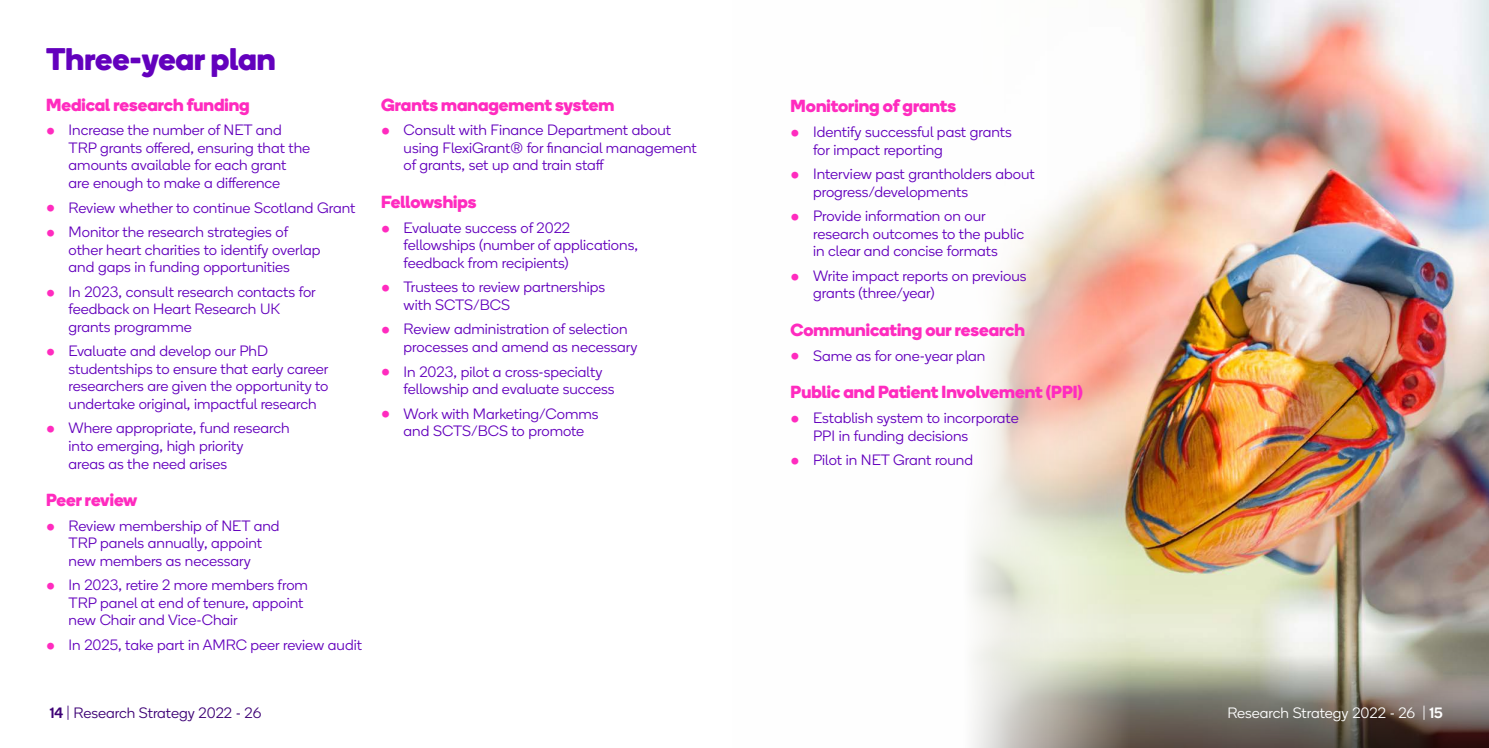
<style>
.page{position:relative;width:1489px;height:748px;background:#fff}
.page>*{position:absolute;margin:0;border:0;box-sizing:border-box;transform-origin:0 0}
.t1{font:700 31.25px "Boing";color:#6300bd}
.t2{font:700 17.5px "Boing";color:#ff2bbf}
.t3{font:300 15px/17.5px "Boing";color:#6300bd}
.t4{font:300 15px "Boing";color:#3d0075}
.t5{font:300 15px "Boing";color:#fff}
.s1{font-weight:700;font-size:22.5px;color:#ff2bbf}
.s2{font-weight:500}
</style>
<div class="page">
<img style="left:970px;top:0;width:518px;height:638px">
<svg style="left:973px;top:638px;width:515px;height:110px;background:#9e9b8f"></svg>
<h1 class="t1" style="left:46px;top:36px;width:231px">Three-year plan</h1>
<p class="t2" style="left:46px;top:92px;width:205px">Medical research funding</p>
<p class="t3" style="left:69px;top:121px;width:243px;text-indent:-22px"><span class="s1">•</span> Increase the number of NET and TRP grants offered, ensuring that the amounts available for each grant are enough to make a difference</p>
<p class="t3" style="left:46px;top:198px;width:311px"><span class="s1">•</span> Review whether to continue Scotland Grant</p>
<p class="t3" style="left:69px;top:223px;width:253px;text-indent:-22px"><span class="s1">•</span> Monitor the research strategies of other heart charities to identify overlap and gaps in funding opportunities</p>
<p class="t3" style="left:69px;top:283px;width:249px;text-indent:-22px"><span class="s1">•</span> In 2023, consult research contacts for feedback on Heart Research UK grants programme</p>
<p class="t3" style="left:69px;top:342px;width:261px;text-indent:-22px"><span class="s1">•</span> Evaluate and develop our PhD studentships to ensure that early career researchers are given the opportunity to undertake original, impactful research</p>
<p class="t3" style="left:69px;top:419px;width:222px;text-indent:-22px"><span class="s1">•</span> Where appropriate, fund research into emerging, high priority<br>areas as the need arises</p>
<p class="t2" style="left:46px;top:487px;width:93px">Peer review</p>
<p class="t3" style="left:46px;top:517px;width:235px;text-align:center"><span class="s1">•</span> Review membership of NET and<br>TRP panels annually, appoint<br>new members as necessary</p>
<p class="t3" style="left:69px;top:576px;width:241px;text-indent:-22px"><span class="s1">•</span> In 2023, retire 2 more members from<br>TRP panel at end of tenure, appoint new Chair and Vice-Chair</p>
<p class="t3" style="left:46px;top:636px;width:317px"><span class="s1">•</span> In 2025, take part in AMRC peer review audit</p>
<p class="t2" style="left:381px;top:92px;width:235px">Grants management system</p>
<p class="t3" style="left:403px;top:121px;width:295px;text-indent:-22px"><span class="s1">•</span> Consult with Finance Department about using FlexiGrant® for financial management of grants, set up and train staff</p>
<p class="t2" style="left:381px;top:189px;width:97px">Fellowships</p>
<p class="t3" style="left:403px;top:219px;width:236px;text-indent:-22px"><span class="s1">•</span> Evaluate success of 2022 fellowships (number of applications, feedback from recipients)</p>
<p class="t3" style="left:403px;top:278px;width:203px;text-indent:-22px"><span class="s1">•</span> Trustees to review partnerships with SCTS/BCS</p>
<p class="t3" style="left:403px;top:320px;width:235px;text-indent:-22px"><span class="s1">•</span> Review administration of selection processes and amend as necessary</p>
<p class="t3" style="left:403px;top:362px;width:212px;text-indent:-22px"><span class="s1">•</span> In 2023, pilot a cross-specialty fellowship and evaluate success</p>
<p class="t3" style="left:381px;top:404px;width:219px;text-align:center"><span class="s1">•</span> Work with Marketing/Comms and SCTS/BCS to promote</p>
<p class="t2" style="left:790px;top:94px;width:167px">Monitoring of grants</p>
<p class="t3" style="left:813px;top:123px;width:200px;text-indent:-22px"><span class="s1">•</span> Identify successful past grants for impact reporting</p>
<p class="t3" style="left:813px;top:165px;width:223px;text-indent:-22px"><span class="s1">•</span> Interview past grantholders about progress/developments</p>
<p class="t3" style="left:813px;top:207px;width:213px;text-indent:-22px"><span class="s1">•</span> Provide information on our research outcomes to the public in clear and concise formats</p>
<p class="t3" style="left:813px;top:267px;width:215px;text-indent:-22px"><span class="s1">•</span> Write impact reports on previous grants (three/year)</p>
<p class="t2" style="left:790px;top:317px;width:236px">Communicating our research</p>
<p class="t3" style="left:790px;top:346px;width:196px"><span class="s1">•</span> Same as for one-year plan</p>
<p class="t2" style="left:790px;top:380px;width:294px">Public and Patient Involvement (PPI)</p>
<p class="t3" style="left:813px;top:409px;width:207px;text-indent:-22px"><span class="s1">•</span> Establish system to incorporate<br>PPI in funding decisions</p>
<p class="t3" style="left:790px;top:451px;width:184px"><span class="s1">•</span> Pilot in NET Grant round</p>
<p class="t4" style="left:50px;top:703px;width:213px"><span class="s2">14</span> | Research Strategy 2022 - 26</p>
<p class="t5" style="left:1227px;top:703px;width:217px">Research Strategy 2022 - 26 | <span class="s2">15</span></p>
</div>
